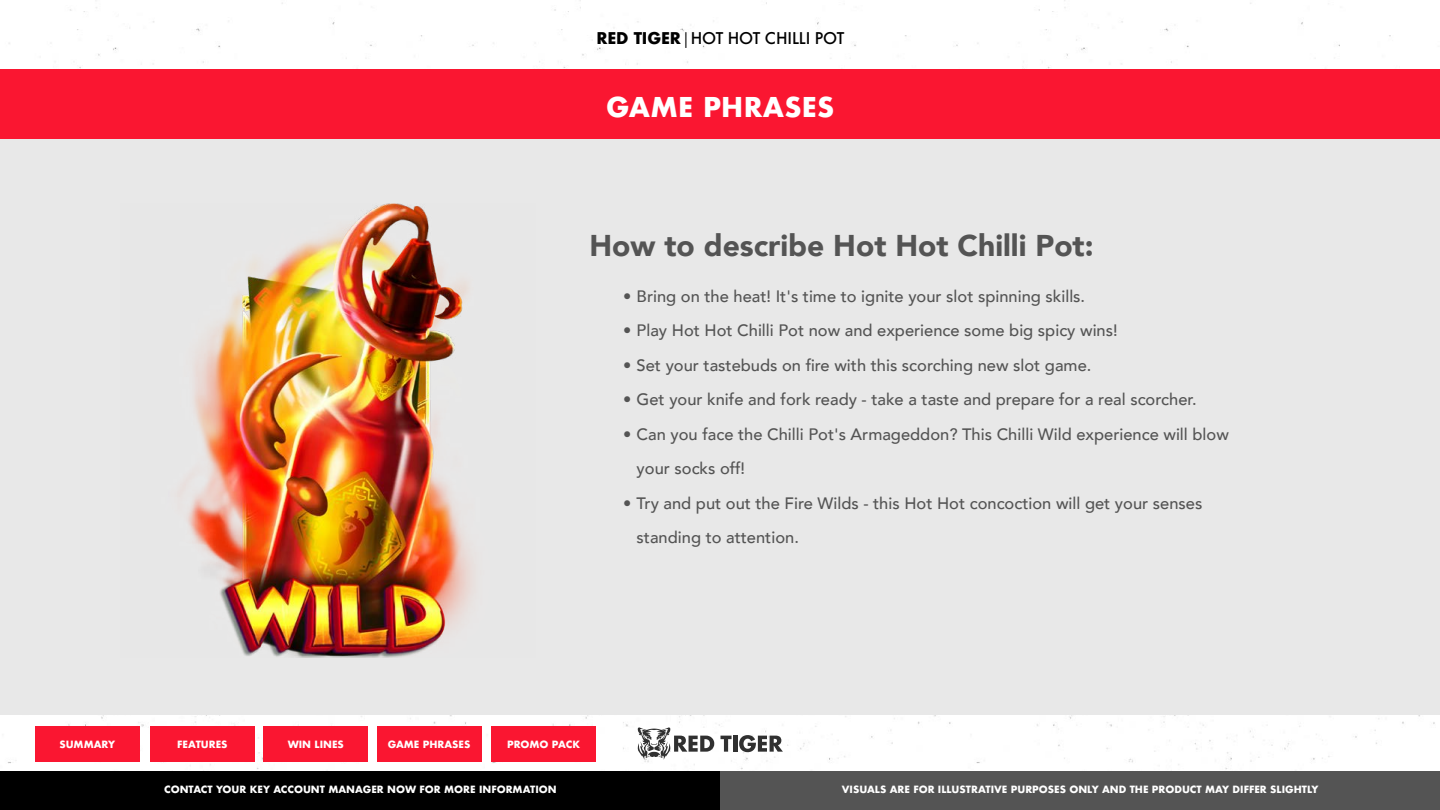
<style>
.page{position:relative;width:1440px;height:810px;background:#fff}
.page>*{position:absolute;margin:0;border:0;box-sizing:border-box;transform-origin:0 0}
.t1{font:900 30px "Avenir";color:#545454}
.t2{font:700 26.55px "Futura";letter-spacing:.01em;color:#fff}
.t3{font:500 16.5px/34.5px "Avenir";color:#545454}
.t4{font:500 15.75px "Futura";letter-spacing:-.01em;color:#000}
.t5{font:700 9.75px "Futura";color:#fff}
.s1{font-weight:700}
.s2{font-family:"Myriad Pro";font-weight:400}
</style>
<div class="page">
<svg style="left:638px;top:727px;width:76px;height:33px"></svg>
<svg style="left:721px;top:736px;width:11px;height:16px"></svg>
<hr style="left:733px;top:736px;width:4px;height:16px;background:#303030">
<svg style="left:739px;top:735px;width:44px;height:17px"></svg>
<div style="left:0;top:70px;width:1440px;height:644px;background:#e8e8e8"></div>
<div style="left:0;top:69px;width:1440px;height:69px;background:#fa1631"></div>
<div style="left:0;top:771px;width:720px;height:39px;background:#000"></div>
<div style="left:720px;top:771px;width:720px;height:39px;background:#545454"></div>
<img style="left:180px;top:203px;width:293px;height:454px">
<div style="left:35px;top:726px;width:105px;height:35px;background:#fa1631"></div>
<div style="left:150px;top:726px;width:105px;height:35px;background:#fa1631"></div>
<div style="left:263px;top:726px;width:105px;height:35px;background:#fa1631"></div>
<div style="left:377px;top:726px;width:105px;height:35px;background:#fa1631"></div>
<div style="left:491px;top:726px;width:105px;height:35px;background:#fa1631"></div>
<p class="t4" style="left:596px;top:27px;width:249px"><span class="s1">RED TIGER</span> <span class="s2">|</span> HOT HOT CHILLI POT</p>
<h2 class="t2" style="left:606px;top:88px;width:230px">GAME PHRASES</h2>
<h1 class="t1" style="left:589px;top:220px;width:506px">How to describe Hot Hot Chilli Pot:</h1>
<p class="t3" style="left:623px;top:278px;width:464px">• Bring on the heat! It's time to ignite your slot spinning skills.</p>
<p class="t3" style="left:623px;top:313px;width:496px">• Play Hot Hot Chilli Pot now and experience some big spicy wins!</p>
<p class="t3" style="left:623px;top:347px;width:470px">• Set your tastebuds on fire with this scorching new slot game.</p>
<p class="t3" style="left:623px;top:382px;width:575px">• Get your knife and fork ready - take a taste and prepare for a real scorcher.</p>
<p class="t3" style="left:637px;top:416px;width:594px;text-indent:-13px">• Can you face the Chilli Pot's Armageddon? This Chilli Wild experience will blow your socks off!</p>
<p class="t3" style="left:637px;top:485px;width:567px;text-indent:-13px">• Try and put out the Fire Wilds - this Hot Hot concoction will get your senses standing to attention.</p>
<p class="t5" style="left:59px;top:737px;width:57px">SUMMARY</p>
<p class="t5" style="left:177px;top:737px;width:52px">FEATURES</p>
<p class="t5" style="left:288px;top:737px;width:58px">WIN LINES</p>
<p class="t5" style="left:388px;top:737px;width:84px">GAME PHRASES</p>
<p class="t5" style="left:507px;top:737px;width:75px">PROMO PACK</p>
<p class="t5" style="left:164px;top:783px;width:394px">CONTACT YOUR KEY ACCOUNT MANAGER NOW FOR MORE INFORMATION</p>
<p class="t5" style="left:842px;top:783px;width:478px">VISUALS ARE FOR ILLUSTRATIVE PURPOSES ONLY AND THE PRODUCT MAY DIFFER SLIGHTLY</p>
</div>
